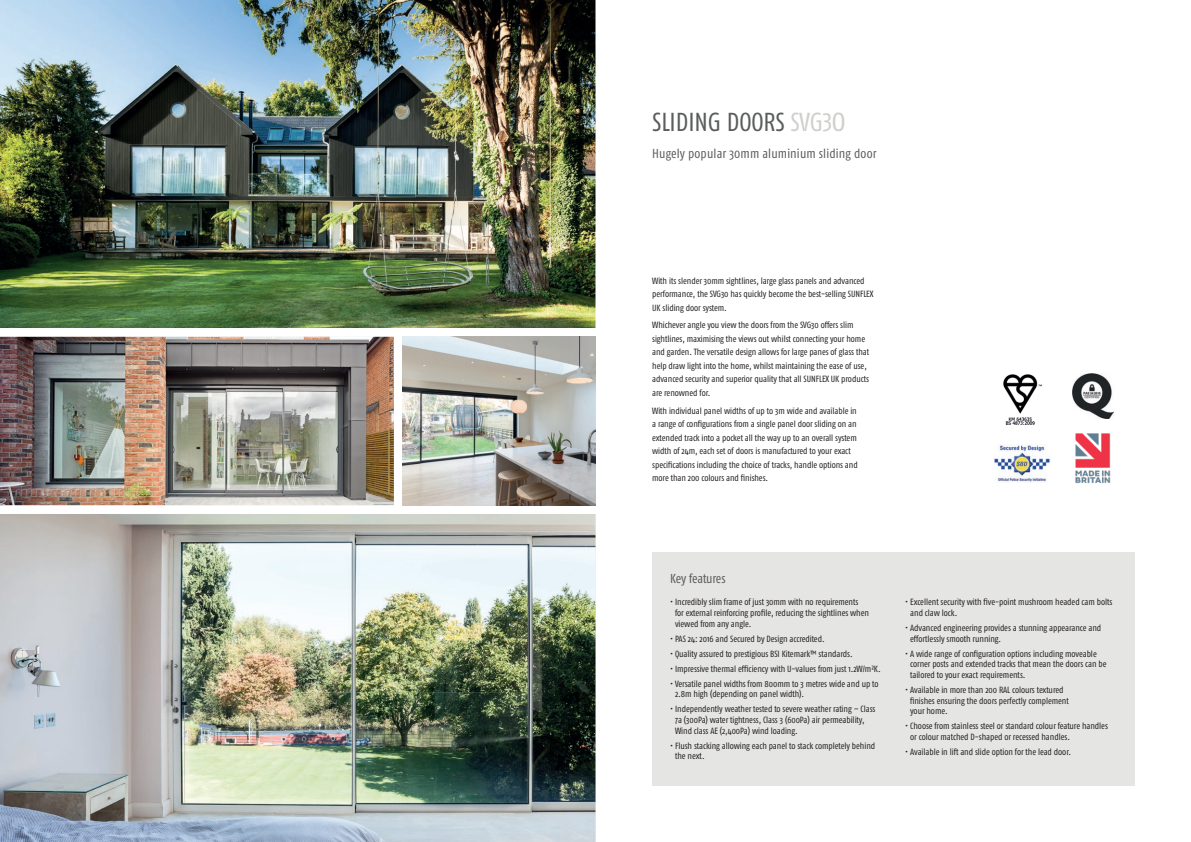
<style>
.page{position:relative;width:1191px;height:842px;background:#fff}
.page>*{position:absolute;margin:0;border:0;box-sizing:border-box;transform-origin:0 0}
.t1{font:condensed 26px "Fago Pro";letter-spacing:-.005em;color:#5b5d5d}
.t2{font:condensed 13px "Fago Pro";letter-spacing:.005em;color:#5b5d5d}
.t3{font:condensed 13px "Fago Pro";letter-spacing:-.015em;color:#5b5d5d}
.t4{font:condensed 9px/10.7px "Fago Pro";letter-spacing:-.005em;color:#231f20}
.s1{color:#cfd0cc}
.s2{font-family:"Fago Correspondence Sans Pro";font-stretch:normal;color:#cfd0cc}
</style>
<div class="page">
<img style="left:0;top:0;width:595px;height:328px">
<img style="left:403px;top:337px;width:192px;height:168px">
<img style="left:0;top:337px;width:394px;height:168px">
<img style="left:0;top:514px;width:595px;height:328px">
<img style="left:1003px;top:374px;width:38px;height:51px">
<img style="left:1075px;top:433px;width:36px;height:50px">
<img style="left:994px;top:445px;width:56px;height:37px">
<img style="left:1072px;top:373px;width:41px;height:45px">
<div style="left:652px;top:552px;width:482px;height:233px;background:#e5e5e3"></div>
<p class="t1" style="left:652px;top:107px;width:195px">SLIDING DOORS <span class="s1">SVG3</span><span class="s2">0</span></p>
<p class="t2" style="left:652px;top:146px;width:226px">Hugely popular 30mm aluminium sliding door</p>
<p class="t4" style="left:652px;top:274px;width:223px;line-height:13.5px">With its slender 30mm sightlines, large glass panels and advanced performance, the SVG30 has quickly become the best-selling SUNFLEX<br>UK sliding door system.</p>
<p class="t4" style="left:652px;top:318px;width:218px;line-height:13.5px">Whichever angle you view the doors from the SVG30 offers slim sightlines, maximising the views out whilst connecting your home and garden. The versatile design allows for large panes of glass that help draw light into the home, whilst maintaining the ease of use, advanced security and superior quality that all SUNFLEX UK products are renowned for.</p>
<p class="t4" style="left:652px;top:404px;width:207px;line-height:13.5px">With individual panel widths of up to 3m wide and available in a range of configurations from a single panel door sliding on an extended track into a pocket all the way up to an overall system width of 24m, each set of doors is manufactured to your exact specifications including the choice of tracks, handle options and more than 200 colours and finishes.</p>
<p class="t3" style="left:670px;top:571px;width:57px">Key features</p>
<p class="t4" style="left:675px;top:597px;width:195px;text-indent:-5px">• Incredibly slim frame of just 30mm with no requirements for external reinforcing profile, reducing the sightlines when viewed from any angle.</p>
<p class="t4" style="left:670px;top:633px;width:156px">• PAS 24: 2016 and Secured by Design accredited.</p>
<p class="t4" style="left:670px;top:648px;width:184px">• Quality assured to prestigious BSI Kitemark™ standards.</p>
<p class="t4" style="left:670px;top:663px;width:212px">• Impressive thermal efficiency with U-values from just 1.2W/m²K.</p>
<p class="t4" style="left:675px;top:678px;width:205px;text-indent:-5px">• Versatile panel widths from 800mm to 3 metres wide and up to<br>2.8m high (depending on panel width).</p>
<p class="t4" style="left:675px;top:704px;width:202px;text-indent:-5px">• Independently weather tested to severe weather rating – Class<br>7a (300Pa) water tightness, Class 3 (600Pa) air permeability,<br>Wind class AE (2,400Pa) wind loading.</p>
<p class="t4" style="left:675px;top:740px;width:202px;text-indent:-5px">• Flush stacking allowing each panel to stack completely behind the next.</p>
<p class="t4" style="left:910px;top:597px;width:204px;text-indent:-5px">• Excellent security with five-point mushroom headed cam bolts and claw lock.</p>
<p class="t4" style="left:910px;top:622px;width:193px;text-indent:-5px">• Advanced engineering provides a stunning appearance and effortlessly smooth running.</p>
<p class="t4" style="left:910px;top:648px;width:198px;text-indent:-5px">• A wide range of configuration options including moveable corner posts and extended tracks that mean the doors can be tailored to your exact requirements.</p>
<p class="t4" style="left:910px;top:684px;width:160px;text-indent:-5px">• Available in more than 200 RAL colours textured finishes ensuring the doors perfectly complement your home.</p>
<p class="t4" style="left:910px;top:721px;width:199px;text-indent:-5px">• Choose from stainless steel or standard colour feature handles or colour matched D-shaped or recessed handles.</p>
<p class="t4" style="left:905px;top:746px;width:167px">• Available in lift and slide option for the lead door.</p>
</div>
